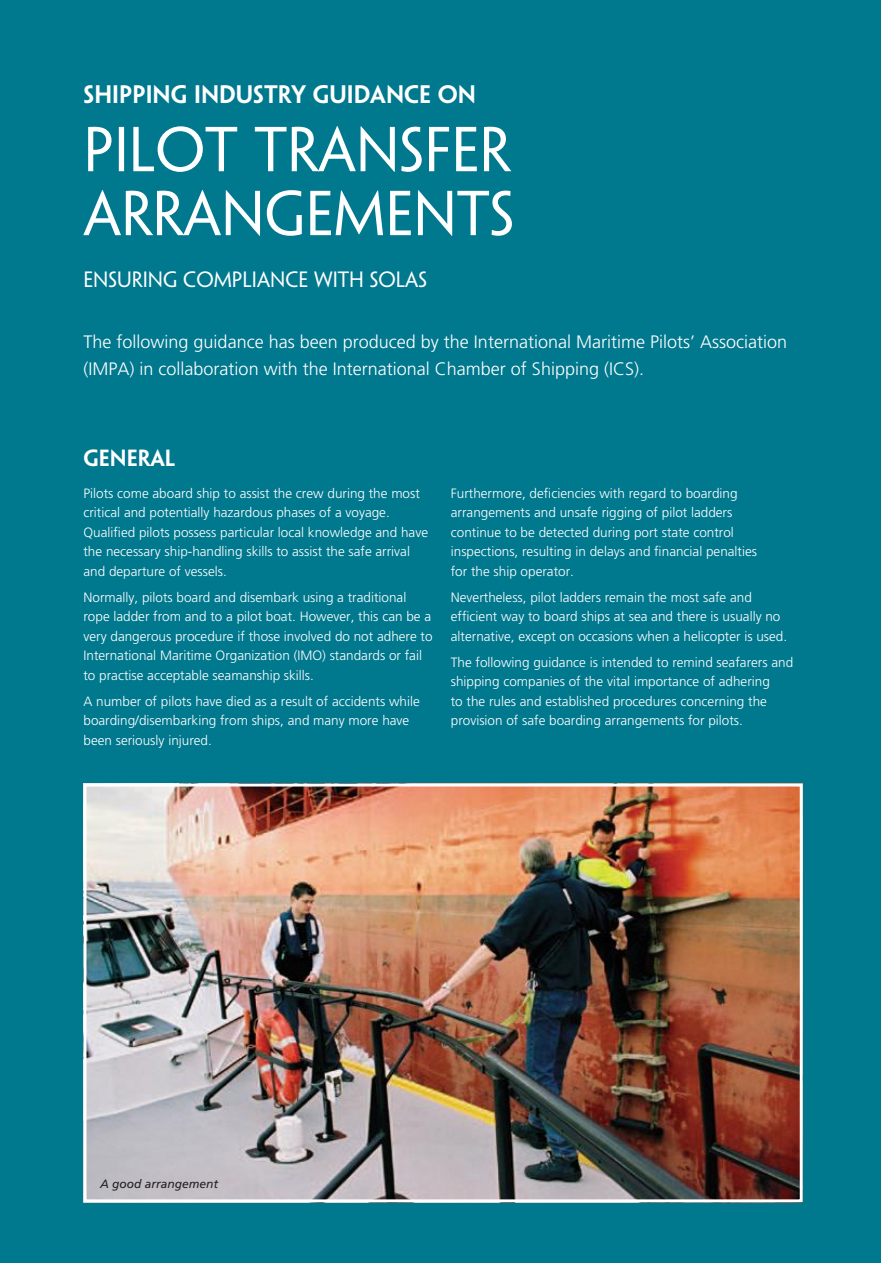
<style>
.page{position:relative;width:881px;height:1263px;background:#fff}
.page>*{position:absolute;margin:0;border:0;box-sizing:border-box;transform-origin:0 0}
.t1{font:56.85px/63.9px "Penumbra Sans Std";color:#fff}
.t2{font:600 22.8px "Penumbra Sans Std";color:#fff}
.t3{font:600 21px "Penumbra Sans Std";color:#fff}
.t4{font:19.95px "Penumbra Sans Std";color:#fff}
.t5{font:300 18px/27px "Frutiger LT Std";color:#fff}
.t6{font:300 13.5px/19.5px "Frutiger LT Std";color:#fff}
.t7{font:italic 12px "Frutiger LT Std";color:#241f1f}
</style>
<div class="page">
<div style="left:0;top:0;width:880px;height:1263px;background:#00788e"></div>
<img style="left:87px;top:787px;width:711px;height:411px">
<div style="left:83px;top:783px;width:719px;height:419px;border:3px solid #fff"></div>
<h2 class="t2" style="left:83px;top:80px;width:394px">SHIPPING INDUSTRY GUIDANCE ON</h2>
<h1 class="t1" style="left:83px;top:119px;width:432px">PILOT TRANSFER<br>ARRANGEMENTS</h1>
<h3 class="t4" style="left:83px;top:267px;width:345px">ENSURING COMPLIANCE WITH SOLAS</h3>
<h3 class="t5" style="left:83px;top:328px;width:705px">The following guidance has been produced by the International Maritime Pilots’ Association (IMPA) in collaboration with the International Chamber of Shipping (ICS).</h3>
<h3 class="t3" style="left:83px;top:445px;width:93px">GENERAL</h3>
<p class="t6" style="left:83px;top:484px;width:346px">Pilots come aboard ship to assist the crew during the most critical and potentially hazardous phases of a voyage.<br>Qualified pilots possess particular local knowledge and have the necessary ship-handling skills to assist the safe arrival and departure of vessels.</p>
<p class="t6" style="left:83px;top:588px;width:350px">Normally, pilots board and disembark using a traditional rope ladder from and to a pilot boat. However, this can be a very dangerous procedure if those involved do not adhere to International Maritime Organization (IMO) standards or fail to practise acceptable seamanship skills.</p>
<p class="t6" style="left:83px;top:691px;width:338px">A number of pilots have died as a result of accidents while boarding/disembarking from ships, and many more have been seriously injured.</p>
<p class="t6" style="left:450px;top:484px;width:308px">Furthermore, deficiencies with regard to boarding arrangements and unsafe rigging of pilot ladders continue to be detected during port state control inspections, resulting in delays and financial penalties for the ship operator.</p>
<p class="t6" style="left:450px;top:588px;width:338px">Nevertheless, pilot ladders remain the most safe and efficient way to board ships at sea and there is usually no alternative, except on occasions when a helicopter is used.</p>
<p class="t6" style="left:450px;top:652px;width:344px">The following guidance is intended to remind seafarers and shipping companies of the vital importance of adhering<br>to the rules and established procedures concerning the provision of safe boarding arrangements for pilots.</p>
<p class="t7" style="left:100px;top:1177px;width:120px">A good arrangement</p>
</div>
